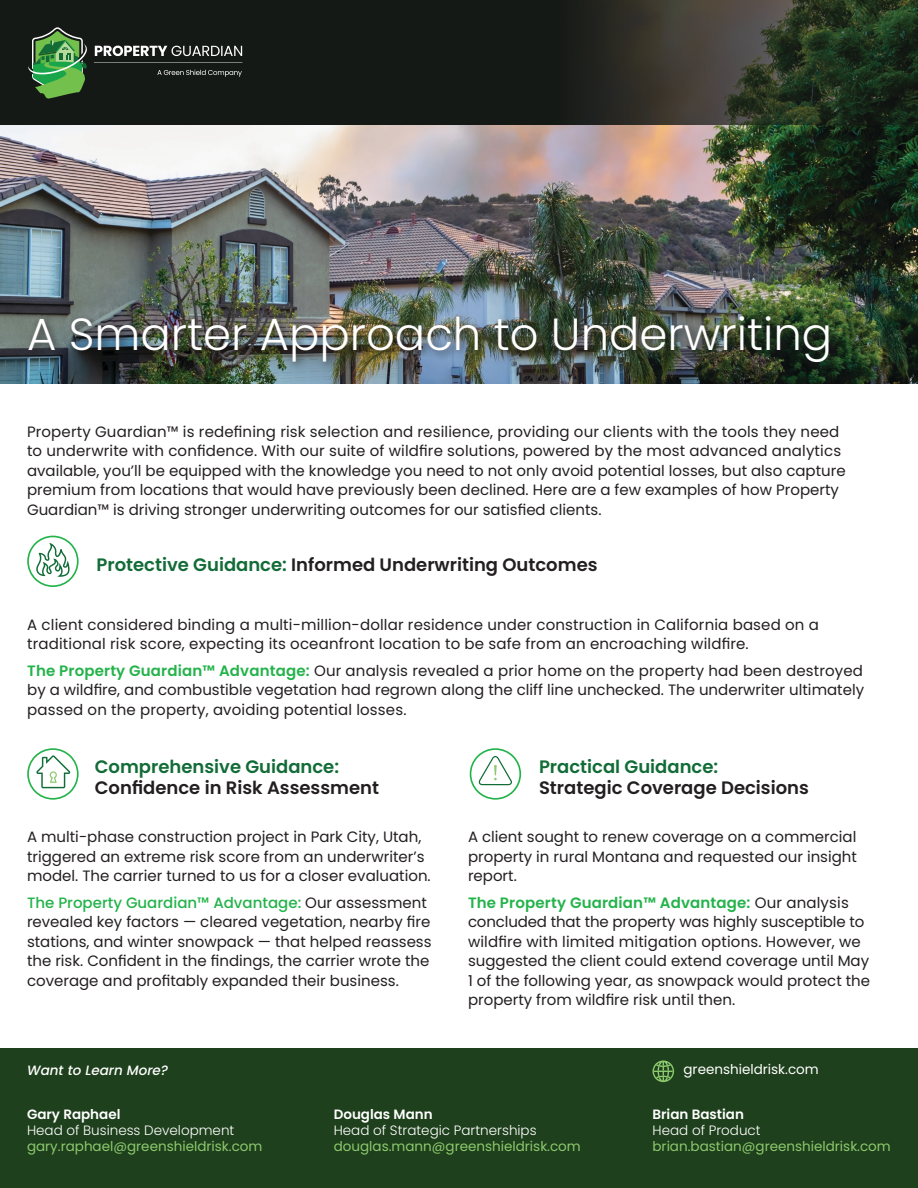
<style>
.page{position:relative;width:918px;height:1188px;background:#fff}
.page>*{position:absolute;margin:0;border:0;box-sizing:border-box;transform-origin:0 0}
.t1{font:300 45px "Poppins";color:#fff}
.t2{font:600 18px/21.6px "Poppins";color:#231f20}
.t3{font:15px/19.5px "Poppins";color:#231f20}
.t4{font:13.5px/16.2px "Poppins";color:#8dc96e}
.t5{font:300 13.5px/16.2px "Poppins";color:#fff}
.t6{font:13.5px "Poppins";color:#fff}
.t7{font:italic 500 13.5px "Poppins";color:#fff}
.s1{color:#126c37}
.s2{font-weight:600;color:#24b34b}
.s3{font-weight:500;color:#24b34b}
.s4{font-weight:600}
.s5{font-weight:600;color:#fff}
.s6{font-weight:300;color:#fff}
</style>
<div class="page">
<img style="left:0;top:124px;width:918px;height:259px">
<svg style="left:0;top:0;width:918px;height:124px;background:#1f241d"></svg>
<div style="left:0;top:1049px;width:918px;height:139px;background:#1e401c"></div>
<svg style="left:28px;top:27px;width:59px;height:72px;background:#4a8147"></svg>
<svg style="left:157px;top:70px;width:85px;height:7px"></svg>
<svg style="left:95px;top:46px;width:147px;height:10px"></svg>
<svg style="left:94px;top:62px;width:149px;height:1px"></svg>
<svg style="left:27px;top:748px;width:52px;height:52px"></svg>
<svg style="left:470px;top:748px;width:51px;height:52px"></svg>
<div style="left:24px;top:311px;width:816px;height:62px;background:#231f20;opacity:.75"></div>
<svg style="left:27px;top:536px;width:52px;height:51px"></svg>
<svg style="left:653px;top:1061px;width:21px;height:21px"></svg>
<p class="t1" style="left:27px;top:308px;width:807px">A Smarter Approach to Underwriting</p>
<p class="t3" style="left:27px;top:422px;width:820px">Property Guardian™ is redefining risk selection and resilience, providing our clients with the tools they need to underwrite with confidence. With our suite of wildfire solutions, powered by the most advanced analytics available, you’ll be equipped with the knowledge you need to not only avoid potential losses, but also capture premium from locations that would have previously been declined. Here are a few examples of how Property Guardian™ is driving stronger underwriting outcomes for our satisfied clients.</p>
<p class="t2" style="left:97px;top:554px;width:503px"><span class="s1">Protective Guidance:</span> Informed Underwriting Outcomes</p>
<p class="t3" style="left:27px;top:615px;width:793px">A client considered binding a multi-million-dollar residence under construction in California based on a traditional risk score, expecting its oceanfront location to be safe from an encroaching wildfire.</p>
<p class="t3" style="left:27px;top:661px;width:838px;text-align:justify"><span class="s2">The Property Guardian™ Advantage:</span> Our analysis revealed a prior home on the property had been destroyed by a wildfire, and combustible vegetation had regrown along the cliff line unchecked. The underwriter ultimately passed on the property, avoiding potential losses.</p>
<p class="t2" style="left:95px;top:756px;width:286px"><span class="s1">Comprehensive Guidance:<br></span>Confidence in Risk Assessment</p>
<p class="t2" style="left:539px;top:756px;width:271px"><span class="s1">Practical Guidance:<br></span>Strategic Coverage Decisions</p>
<p class="t3" style="left:27px;top:827px;width:405px">A multi-phase construction project in Park City, Utah, triggered an extreme risk score from an underwriter’s model. The carrier turned to us for a closer evaluation.</p>
<p class="t3" style="left:27px;top:893px;width:406px"><span class="s3">The Property Guardian™ Advantage:</span> Our assessment revealed key factors — cleared vegetation, nearby fire stations, and winter snowpack — that helped reassess the risk. Confident in the findings, the carrier wrote the coverage and profitably expanded their business.</p>
<p class="t7" style="left:27px;top:1063px;width:142px">Want to Learn More?</p>
<p class="t3" style="left:468px;top:827px;width:391px;text-align:justify">A client sought to renew coverage on a commercial property in rural Montana and requested our insight report.</p>
<p class="t3" style="left:468px;top:893px;width:404px"><span class="s2">The Property Guardian™ Advantage:</span> Our analysis concluded that the property was highly susceptible to wildfire with limited mitigation options. However, we suggested the client could extend coverage until May 1 of the following year, as snowpack would protect the property from wildfire risk until then.</p>
<p class="t6" style="left:684px;top:1061px;width:137px">greenshieldrisk.com</p>
<p class="t5" style="left:27px;top:1106px;width:209px"><span class="s4">Gary Raphael<br></span>Head of Business Development</p>
<p class="t4" style="left:27px;top:1138px;width:237px">gary.raphael@greenshieldrisk.com</p>
<p class="t4" style="left:334px;top:1106px;width:249px"><span class="s5">Douglas Mann<br></span><span class="s6">Head of Strategic Partnerships </span>douglas.mann@greenshieldrisk.com</p>
<p class="t5" style="left:653px;top:1106px;width:110px"><span class="s4">Brian Bastian<br></span>Head of Product</p>
<p class="t4" style="left:653px;top:1138px;width:240px">brian.bastian@greenshieldrisk.com</p>
</div>
